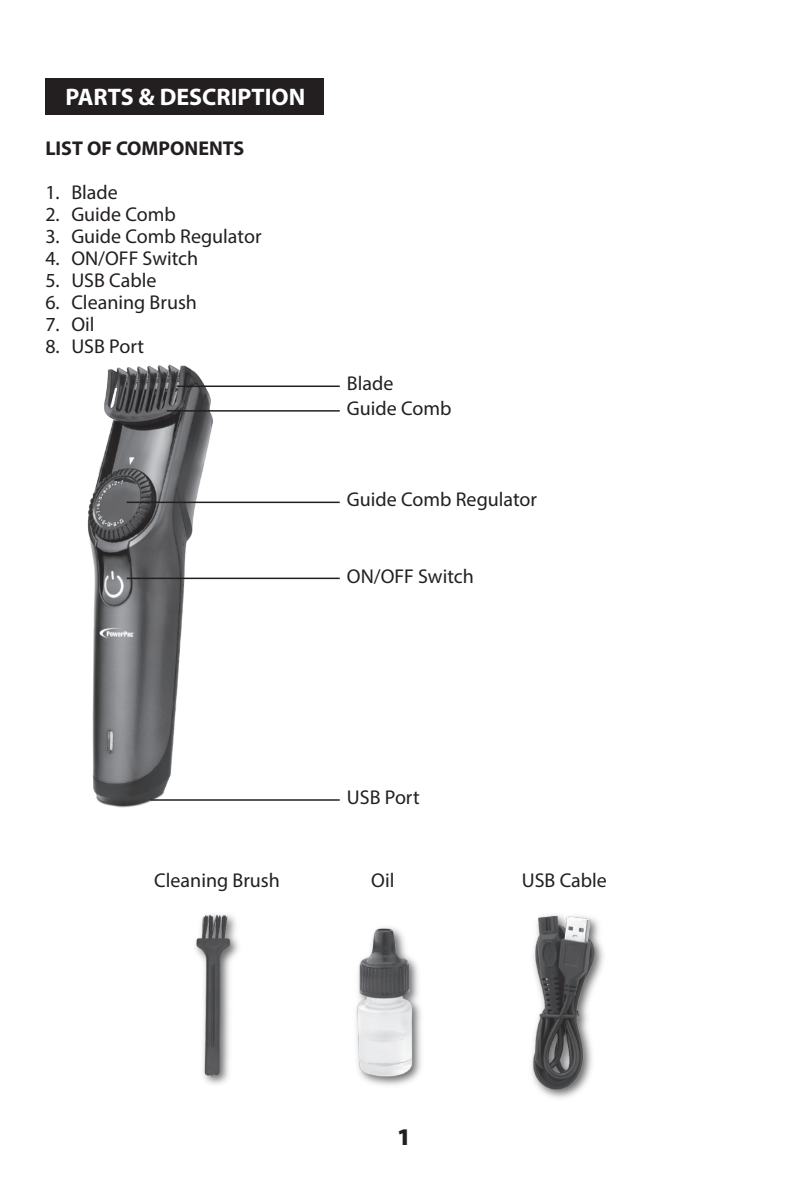
<style>
.page{position:relative;width:808px;height:1191px;background:#fff}
.page>*{position:absolute;margin:0;border:0;box-sizing:border-box;transform-origin:0 0}
.t1{font:700 24px "Myriad Pro";color:#fff}
.t2{font:900 24px "Myriad Pro";color:#231f20}
.t3{font:20px/22px "Myriad Pro";color:#231f20}
.t4{font:700 20px "Myriad Pro";color:#231f20}
</style>
<div class="page">
<img style="left:195px;top:914px;width:409px;height:185px">
<img style="left:87px;top:364px;width:136px;height:444px">
<div style="left:45px;top:78px;width:279px;height:37px;background:#231f20"></div>
<hr style="left:177px;top:385px;width:163px;height:2px;background:#231f20">
<hr style="left:167px;top:410px;width:173px;height:1px;background:#231f20">
<hr style="left:127px;top:577px;width:213px;height:2px;background:#231f20">
<hr style="left:127px;top:501px;width:213px;height:2px;background:#231f20">
<hr style="left:151px;top:799px;width:189px;height:1px;background:#231f20">
<p class="t1" style="left:65px;top:82px;width:241px">PARTS &amp; DESCRIPTION</p>
<p class="t4" style="left:45px;top:135px;width:201px">LIST OF COMPONENTS</p>
<p class="t3" style="left:45px;top:181px;width:16px;text-align:justify">1.<br>2.<br>3.<br>4.<br>5.<br>6.<br>7.<br>8.</p>
<p class="t3" style="left:71px;top:181px;width:192px">Blade<br>Guide Comb<br>Guide Comb Regulator<br>ON/OFF Switch<br>USB Cable<br>Cleaning Brush<br>Oil<br>USB Port</p>
<p class="t3" style="left:347px;top:371px;width:106px;line-height:24.6px">Blade<br>Guide Comb</p>
<p class="t3" style="left:347px;top:488px;width:192px">Guide Comb Regulator</p>
<p class="t3" style="left:347px;top:564px;width:128px">ON/OFF Switch</p>
<p class="t3" style="left:347px;top:786px;width:74px">USB Port</p>
<p class="t3" style="left:154px;top:869px;width:127px">Cleaning Brush</p>
<p class="t3" style="left:371px;top:869px;width:25px">Oil</p>
<p class="t3" style="left:522px;top:869px;width:87px">USB Cable</p>
<p class="t2" style="left:397px;top:1121px;width:15px">1</p>
</div>
